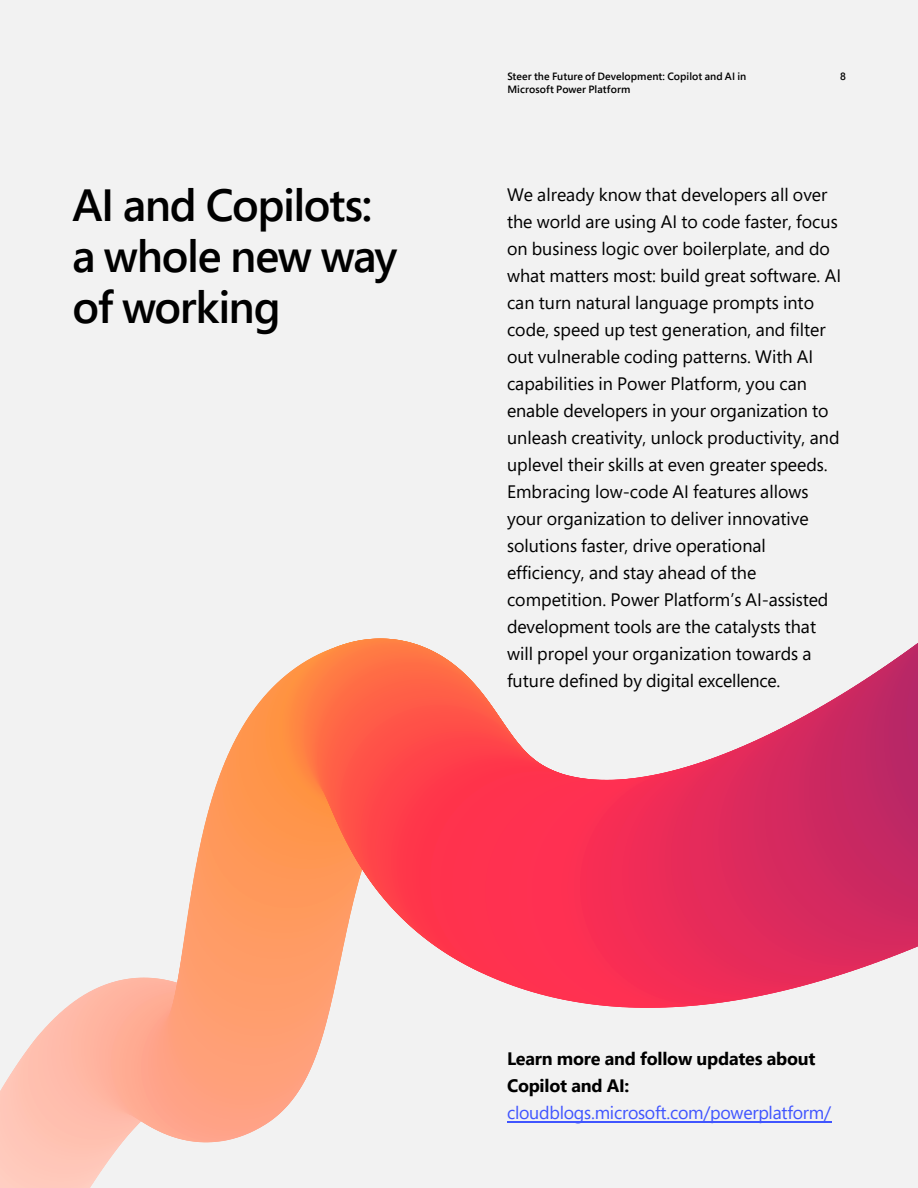
<style>
.page{position:relative;width:918px;height:1188px;background:#f2f2f2}
.page>*{position:absolute;margin:0;border:0;box-sizing:border-box;transform-origin:0 0}
.H3{font:600 45px/51px "Segoe Pro";letter-spacing:-.03em;color:#000}
.LEGAL{font:18px/27px "Segoe Pro";color:#000}
.LEGAL-2{font:700 18px/27px "Segoe Pro";letter-spacing:-.015em;color:#000}
.Page_Header{font:600 10.5px "Segoe Pro";letter-spacing:.005em;color:#000}
.Page{font:600 10.5px "Segoe Pro";color:#000}
.s1{font-weight:400;color:#4055ff}
</style>
<div class="page">
<svg style="left:0;top:638px;width:521px;height:550px"></svg>
<svg style="left:359px;top:729px;width:162px;height:226px;fill:#ff4f49"></svg>
<svg style="left:373px;top:740px;width:148px;height:229px;fill:#ff4949"></svg>
<svg style="left:381px;top:745px;width:141px;height:230px;fill:#ff454a"></svg>
<svg style="left:387px;top:748px;width:137px;height:231px;fill:#ff444a"></svg>
<svg style="left:393px;top:751px;width:134px;height:232px"></svg>
<svg style="left:396px;top:753px;width:132px;height:232px;fill:#ff3f4a"></svg>
<svg style="left:410px;top:758px;width:125px;height:235px"></svg>
<svg style="left:415px;top:760px;width:122px;height:235px"></svg>
<svg style="left:420px;top:761px;width:120px;height:237px;fill:#ff374a"></svg>
<svg style="left:426px;top:763px;width:115px;height:237px"></svg>
<svg style="left:431px;top:764px;width:108px;height:238px"></svg>
<svg style="left:436px;top:765px;width:97px;height:239px;background:#fd4e65"></svg>
<svg style="left:442px;top:766px;width:86px;height:240px"></svg>
<svg style="left:447px;top:767px;width:75px;height:241px;fill:#ff334d"></svg>
<svg style="left:453px;top:768px;width:57px;height:241px"></svg>
<svg style="left:458px;top:769px;width:6px;height:242px"></svg>
<svg style="left:464px;top:769px;width:6px;height:243px"></svg>
<svg style="left:470px;top:769px;width:22px;height:244px"></svg>
<svg style="left:475px;top:770px;width:6px;height:244px"></svg>
<svg style="left:481px;top:770px;width:6px;height:245px"></svg>
<svg style="left:487px;top:770px;width:5px;height:246px"></svg>
<svg style="left:492px;top:769px;width:6px;height:248px"></svg>
<svg style="left:498px;top:769px;width:6px;height:248px"></svg>
<svg style="left:504px;top:769px;width:6px;height:249px"></svg>
<svg style="left:510px;top:768px;width:6px;height:250px"></svg>
<svg style="left:516px;top:768px;width:6px;height:250px"></svg>
<svg style="left:522px;top:767px;width:6px;height:239px"></svg>
<svg style="left:533px;top:765px;width:6px;height:237px"></svg>
<svg style="left:539px;top:764px;width:6px;height:236px"></svg>
<svg style="left:545px;top:766px;width:6px;height:231px"></svg>
<svg style="left:551px;top:769px;width:6px;height:230px"></svg>
<svg style="left:557px;top:772px;width:6px;height:228px"></svg>
<svg style="left:563px;top:774px;width:6px;height:227px"></svg>
<svg style="left:569px;top:775px;width:6px;height:227px"></svg>
<svg style="left:575px;top:777px;width:6px;height:226px"></svg>
<svg style="left:581px;top:778px;width:6px;height:226px"></svg>
<svg style="left:587px;top:778px;width:6px;height:227px"></svg>
<svg style="left:593px;top:779px;width:6px;height:227px"></svg>
<svg style="left:599px;top:779px;width:6px;height:227px"></svg>
<div style="left:605px;top:779px;width:7px;height:228px;background:#f72d54"></div>
<svg style="left:612px;top:779px;width:77px;height:229px;background:#f73358"></svg>
<svg style="left:618px;top:779px;width:82px;height:227px"></svg>
<svg style="left:624px;top:778px;width:94px;height:227px;background:#f62f56"></svg>
<svg style="left:630px;top:777px;width:95px;height:226px"></svg>
<svg style="left:636px;top:777px;width:102px;height:225px;background:#f42e56"></svg>
<div style="left:642px;top:776px;width:107px;height:224px;background:#f32c56"></div>
<div style="left:648px;top:774px;width:112px;height:224px;background:#f12c57"></div>
<div style="left:654px;top:773px;width:115px;height:223px;background:#f02c57"></div>
<div style="left:660px;top:772px;width:118px;height:222px;background:#ef2c57"></div>
<div style="left:666px;top:770px;width:121px;height:222px;background:#ee2c58"></div>
<div style="left:672px;top:769px;width:123px;height:221px;background:#ed2c58"></div>
<div style="left:678px;top:767px;width:124px;height:221px;background:#eb2c58"></div>
<div style="left:684px;top:765px;width:125px;height:221px;background:#e92c58"></div>
<svg style="left:690px;top:764px;width:127px;height:220px"></svg>
<div style="left:695px;top:762px;width:132px;height:220px;background:#e72b59"></div>
<div style="left:701px;top:760px;width:132px;height:219px;background:#e62b59"></div>
<div style="left:707px;top:758px;width:136px;height:219px;background:#e52b5b"></div>
<div style="left:713px;top:755px;width:136px;height:219px;background:#e52b5b"></div>
<div style="left:719px;top:753px;width:139px;height:219px;background:#e42b5b"></div>
<svg style="left:725px;top:751px;width:139px;height:218px"></svg>
<div style="left:730px;top:749px;width:142px;height:218px;background:#e22b5c"></div>
<div style="left:736px;top:746px;width:142px;height:218px;background:#e02a5c"></div>
<div style="left:742px;top:744px;width:144px;height:218px;background:#df2a5c"></div>
<div style="left:748px;top:741px;width:146px;height:218px;background:#dd2a5d"></div>
<div style="left:753px;top:739px;width:146px;height:217px;background:#dc2a5d"></div>
<div style="left:759px;top:736px;width:148px;height:218px;background:#db2a5d"></div>
<div style="left:765px;top:733px;width:149px;height:218px;background:#da2a5e"></div>
<svg style="left:770px;top:643px;width:148px;height:305px"></svg>
<hr style="left:507px;top:1122px;width:324px;height:1px;background:#4055ff">
<p class="Page_Header" style="left:507px;top:69px;width:240px">Steer the Future of Development: Copilot and AI in</p>
<p class="Page" style="left:840px;top:69px;width:7px">8</p>
<p class="Page_Header" style="left:507px;top:82px;width:124px">Microsoft Power Platform</p>
<p class="H3" style="left:73px;top:179px;width:326px">AI and Copilots: a whole new way of working</p>
<p class="LEGAL" style="left:507px;top:181px;width:336px">We already know that developers all over the world are using AI to code faster, focus on business logic over boilerplate, and do what matters most: build great software. AI can turn natural language prompts into code, speed up test generation, and filter out vulnerable coding patterns. With AI capabilities in Power Platform, you can enable developers in your organization to unleash creativity, unlock productivity, and uplevel their skills at even greater speeds.<br>Embracing low-code AI features allows your organization to deliver innovative solutions faster, drive operational efficiency, and stay ahead of the competition. Power Platform’s AI-assisted development tools are the catalysts that will propel your organization towards a future defined by digital excellence.</p>
<p class="LEGAL-2" style="left:507px;top:1045px;width:326px">Learn more and follow updates about<br>Copilot and AI: <span class="s1">cloudblogs.microsoft.com/powerplatform/</span></p>
</div>
